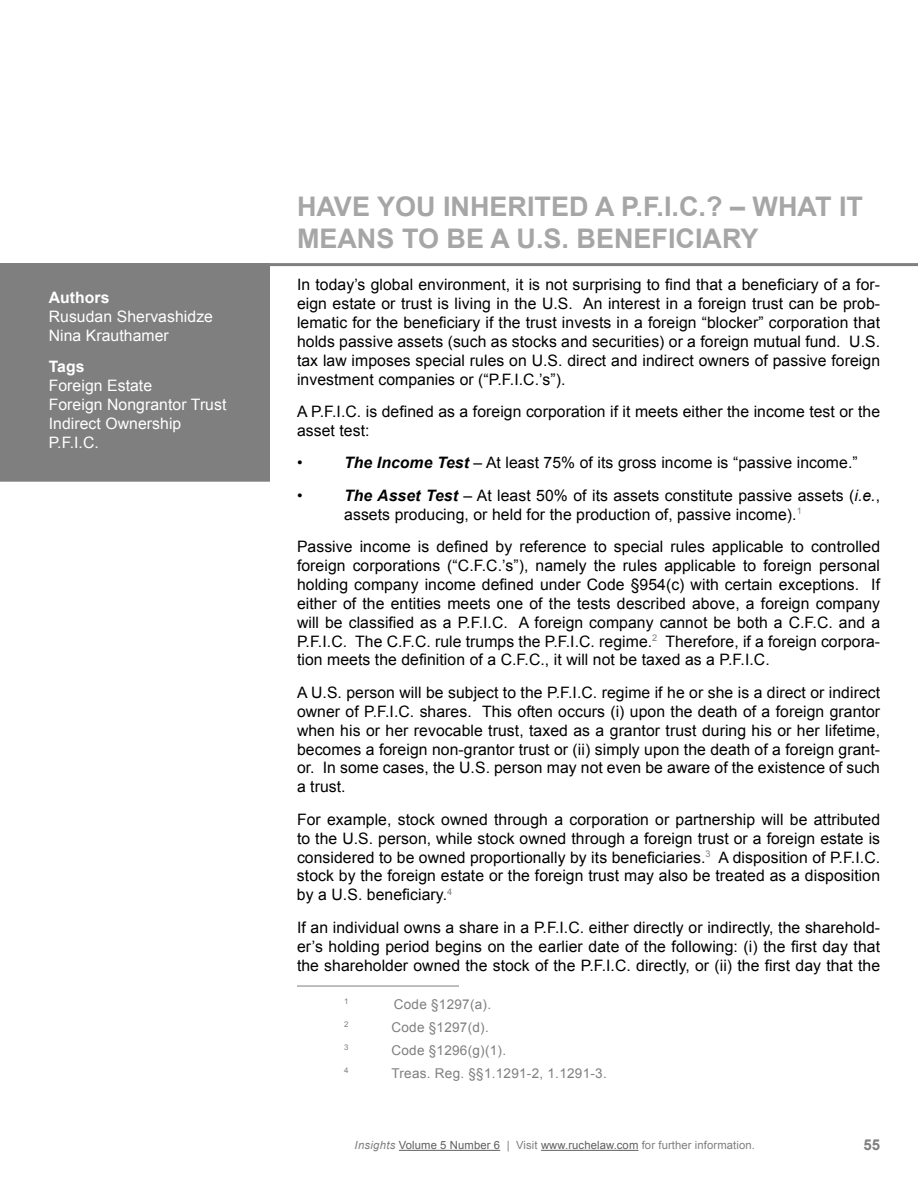
<style>
.page{position:relative;width:918px;height:1188px;background:#fff}
.page>*{position:absolute;margin:0;border:0;box-sizing:border-box;transform-origin:0 0}
.t1{font:700 27px/32.4px "Arial";color:#a6a6a6}
.t2{font:15.75px/18.9px "Arial";letter-spacing:.005em;color:#000;text-align:justify}
.t3{font:15.75px/18.9px "Arial";letter-spacing:.005em;color:#fff}
.t4{font:700 15.75px "Arial";letter-spacing:.005em;color:#fff}
.t5{font:700 15px "Arial";color:#7f7f7f}
.t6{font:13.5px "Arial";letter-spacing:.02em;color:#7f7f7f}
.t7{font:11.25px "Arial";letter-spacing:.01em;color:#5f5f5f}
.t8{font:7.8px "Arial";color:#7f7f7f}
.s1{font-weight:700;font-style:italic}
.s2{font-style:italic}
.s3{font-style:italic;color:#7f7f7f}
.s4{color:#7f7f7f}
</style>
<div class="page">
<hr style="left:399px;top:1150px;width:101px;height:1px;background:#5f5f5f">
<hr style="left:541px;top:1150px;width:98px;height:1px;background:#5f5f5f">
<div style="left:0;top:266px;width:270px;height:216px;background:#7f7f7f"></div>
<hr style="left:0;top:263px;width:918px;height:3px;background:#7f7f7f">
<hr style="left:297px;top:986px;width:162px;height:1px;background:#7f7f7f">
<p class="t4" style="left:49px;top:287px;width:62px">Authors</p>
<p class="t3" style="left:49px;top:307px;width:166px">Rusudan Shervashidze<br>Nina Krauthamer</p>
<p class="t4" style="left:49px;top:356px;width:37px">Tags</p>
<p class="t3" style="left:49px;top:376px;width:179px">Foreign Estate<br>Foreign Nongrantor Trust<br>Indirect Ownership<br>P.F.I.C.</p>
<h1 class="t1" style="left:297px;top:191px;width:568px">HAVE YOU INHERITED A P.F.I.C.? – WHAT IT<br>MEANS TO BE A U.S. BENEFICIARY</h1>
<p class="t2" style="left:297px;top:275px;width:585px">In today’s global environment, it is not surprising to find that a beneficiary of a for&shy;eign estate or trust is living in the U.S. An interest in a foreign trust can be prob&shy;lematic for the beneficiary if the trust invests in a foreign “blocker” corporation that holds passive assets (such as stocks and securities) or a foreign mutual fund. U.S. tax law imposes special rules on U.S. direct and indirect owners of passive foreign investment companies or (“P.F.I.C.’s”).</p>
<p class="t2" style="left:297px;top:402px;width:585px">A P.F.I.C. is defined as a foreign corporation if it meets either the income test or the asset test:</p>
<p class="t2" style="left:297px;top:453px;width:7px">•</p>
<p class="t2" style="left:344px;top:453px;width:515px"><span class="s1">The Income Test</span> – At least 75% of its gross income is “passive income.”</p>
<p class="t2" style="left:297px;top:486px;width:7px">•</p>
<p class="t2" style="left:344px;top:486px;width:537px"><span class="s1">The Asset Test</span> – At least 50% of its assets constitute passive assets (<span class="s2">i.e.</span>, assets producing, or held for the production of, passive income).<sup>1</sup></p>
<p class="t2" style="left:297px;top:537px;width:585px">Passive income is defined by reference to special rules applicable to controlled foreign corporations (“C.F.C.’s”), namely the rules applicable to foreign personal holding company income defined under Code §954(c) with certain exceptions. If either of the entities meets one of the tests described above, a foreign company will be classified as a P.F.I.C. A foreign company cannot be both a C.F.C. and a P.F.I.C. The C.F.C. rule trumps the P.F.I.C. regime.<sup>2</sup> Therefore, if a foreign corpora&shy;tion meets the definition of a C.F.C., it will not be taxed as a P.F.I.C.</p>
<p class="t2" style="left:297px;top:683px;width:585px">A U.S. person will be subject to the P.F.I.C. regime if he or she is a direct or indirect owner of P.F.I.C. shares. This often occurs (i) upon the death of a foreign grantor when his or her revocable trust, taxed as a grantor trust during his or her lifetime, becomes a foreign non-grantor trust or (ii) simply upon the death of a foreign grant&shy;or. In some cases, the U.S. person may not even be aware of the existence of such a trust.</p>
<p class="t2" style="left:297px;top:810px;width:585px">For example, stock owned through a corporation or partnership will be attributed to the U.S. person, while stock owned through a foreign trust or a foreign estate is considered to be owned proportionally by its beneficiaries.<sup>3</sup> A disposition of P.F.I.C. stock by the foreign estate or the foreign trust may also be treated as a disposition by a U.S. beneficiary.<sup>4</sup></p>
<p class="t2" style="left:297px;top:918px;width:585px">If an individual owns a share in a P.F.I.C. either directly or indirectly, the sharehold&shy;er’s holding period begins on the earlier date of the following: (i) the first day that the shareholder owned the stock of the P.F.I.C. directly, or (ii) the first day that the</p>
<p class="t8" style="left:344px;top:997px;width:6px">1</p>
<p class="t6" style="left:394px;top:995px;width:99px">Code §1297(a).</p>
<p class="t8" style="left:344px;top:1020px;width:6px">2</p>
<p class="t6" style="left:391px;top:1018px;width:99px">Code §1297(d).</p>
<p class="t8" style="left:344px;top:1043px;width:6px">3</p>
<p class="t6" style="left:391px;top:1041px;width:116px">Code §1296(g)(1).</p>
<p class="t8" style="left:344px;top:1065px;width:6px">4</p>
<p class="t6" style="left:392px;top:1064px;width:217px">Treas. Reg. §§1.1291-2, 1.1291-3.</p>
<p class="t7" style="left:355px;top:1138px;width:402px"><span class="s3">Insights</span> Volume 5 Number 6 <span class="s4">| Visit</span> www.ruchelaw.com <span class="s4">for further information.</span></p>
<p class="t5" style="left:863px;top:1135px;width:18px">55</p>
</div>
